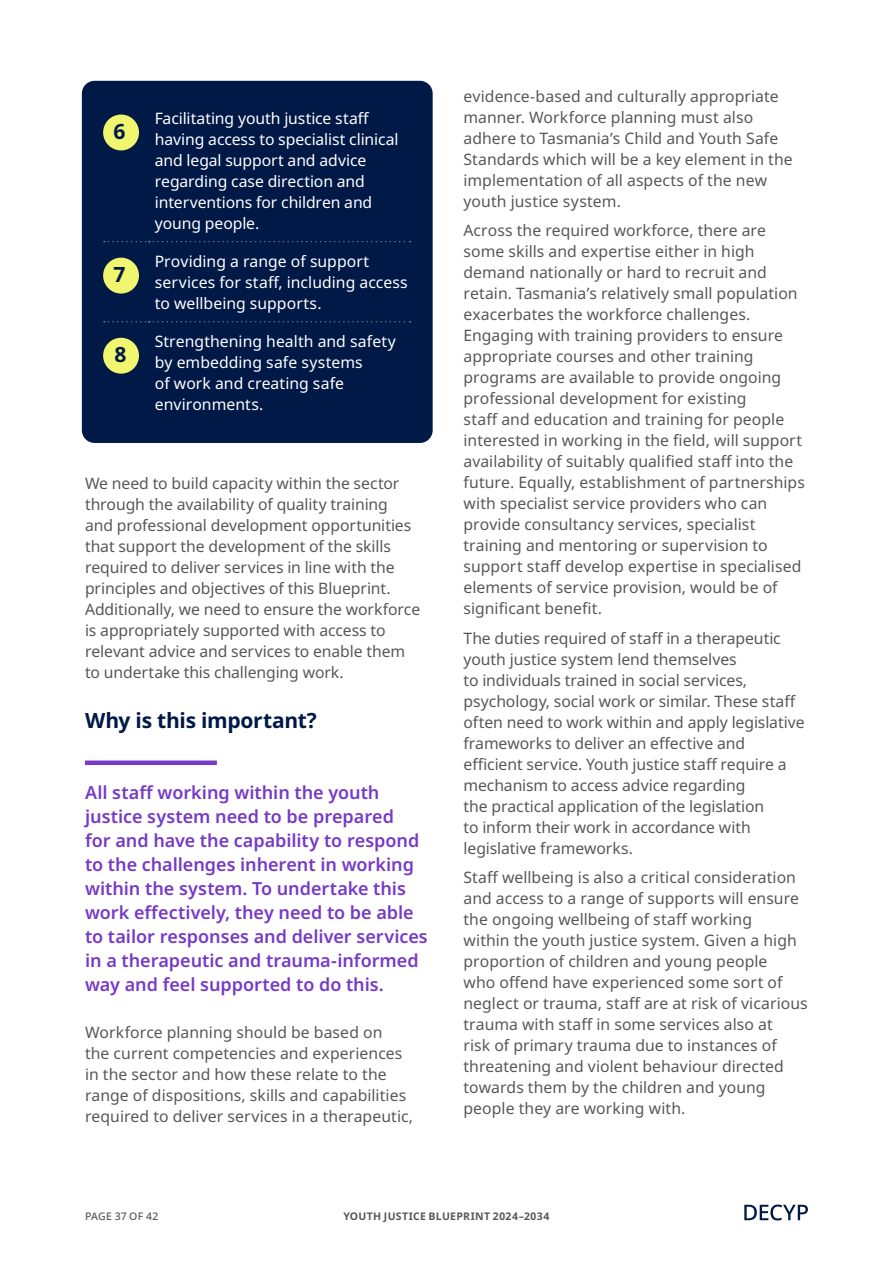
<style>
.page{position:relative;width:893px;height:1263px;background:#fff}
.page>*{position:absolute;margin:0;border:0;box-sizing:border-box;transform-origin:0 0}
.t1{font:700 21px "Noto Sans";letter-spacing:-.015em;color:#001947}
.t2{font:600 18px/24px "Noto Sans";letter-spacing:-.005em;color:#763ac7}
.t3{font:15.75px/21px "Noto Sans";color:#575756}
.t4{font:15.75px/21px "Noto Sans";color:#fff}
.t5{font:700 10.5px "Noto Sans";letter-spacing:.025em;color:#575756}
.t6{font:500 10.5px "Noto Sans";letter-spacing:.025em;color:#575756}
</style>
<div class="page">
<svg style="left:744px;top:1204px;width:64px;height:16px"></svg>
<div style="left:85px;top:760px;width:132px;height:5px;background:#763ac7"></div>
<div style="left:82px;top:81px;width:351px;height:362px;background:#001947;border-radius:13px"></div>
<svg style="left:104px;top:241px;width:307px;height:1px"></svg>
<svg style="left:104px;top:321px;width:307px;height:1px"></svg>
<div style="left:103px;top:115px;width:36px;height:35px;background:#f0f66e;border-radius:50%"></div>
<div style="left:103px;top:258px;width:36px;height:36px;background:#f0f66e;border-radius:50%"></div>
<div style="left:103px;top:338px;width:36px;height:36px;background:#f0f66e;border-radius:50%"></div>
<h1 class="t1" style="left:114px;top:117px;width:14px">6</h1>
<h1 class="t1" style="left:114px;top:260px;width:14px">7</h1>
<h1 class="t1" style="left:114px;top:340px;width:14px">8</h1>
<p class="t4" style="left:155px;top:108px;width:245px">Facilitating youth justice staff having access to specialist clinical and legal support and advice regarding case direction and interventions for children and young people.</p>
<p class="t4" style="left:155px;top:251px;width:254px">Providing a range of support services for staff, including access to wellbeing supports.</p>
<p class="t4" style="left:155px;top:331px;width:242px">Strengthening health and safety by embedding safe systems<br>of work and creating safe environments.</p>
<p class="t3" style="left:85px;top:473px;width:337px">We need to build capacity within the sector through the availability of quality training<br>and professional development opportunities that support the development of the skills required to deliver services in line with the principles and objectives of this Blueprint.<br>Additionally, we need to ensure the workforce is appropriately supported with access to relevant advice and services to enable them to undertake this challenging work.</p>
<h1 class="t1" style="left:85px;top:706px;width:233px">Why is this important?</h1>
<p class="t2" style="left:85px;top:781px;width:344px">All staff working within the youth justice system need to be prepared<br>for and have the capability to respond to the challenges inherent in working within the system. To undertake this work effectively, they need to be able to tailor responses and deliver services in a therapeutic and trauma-informed way and feel supported to do this.</p>
<p class="t3" style="left:85px;top:1022px;width:330px">Workforce planning should be based on<br>the current competencies and experiences in the sector and how these relate to the range of dispositions, skills and capabilities required to deliver services in a therapeutic,</p>
<p class="t3" style="left:463px;top:86px;width:331px">evidence-based and culturally appropriate manner. Workforce planning must also adhere to Tasmania’s Child and Youth Safe Standards which will be a key element in the implementation of all aspects of the new youth justice system.</p>
<p class="t3" style="left:463px;top:221px;width:343px">Across the required workforce, there are some skills and expertise either in high demand nationally or hard to recruit and retain. Tasmania’s relatively small population exacerbates the workforce challenges.<br>Engaging with training providers to ensure appropriate courses and other training programs are available to provide ongoing professional development for existing<br>staff and education and training for people interested in working in the field, will support availability of suitably qualified staff into the future. Equally, establishment of partnerships with specialist service providers who can provide consultancy services, specialist training and mentoring or supervision to support staff develop expertise in specialised elements of service provision, would be of significant benefit.</p>
<p class="t3" style="left:463px;top:628px;width:343px">The duties required of staff in a therapeutic youth justice system lend themselves<br>to individuals trained in social services, psychology, social work or similar. These staff often need to work within and apply legislative frameworks to deliver an effective and efficient service. Youth justice staff require a mechanism to access advice regarding<br>the practical application of the legislation<br>to inform their work in accordance with legislative frameworks.</p>
<p class="t3" style="left:463px;top:867px;width:346px">Staff wellbeing is also a critical consideration and access to a range of supports will ensure the ongoing wellbeing of staff working<br>within the youth justice system. Given a high proportion of children and young people<br>who offend have experienced some sort of neglect or trauma, staff are at risk of vicarious trauma with staff in some services also at<br>risk of primary trauma due to instances of threatening and violent behaviour directed towards them by the children and young people they are working with.</p>
<p class="t6" style="left:85px;top:1209px;width:75px">PAGE 37 OF 42</p>
<p class="t5" style="left:343px;top:1209px;width:208px">YOUTH JUSTICE BLUEPRINT 2024–2034</p>
</div>
